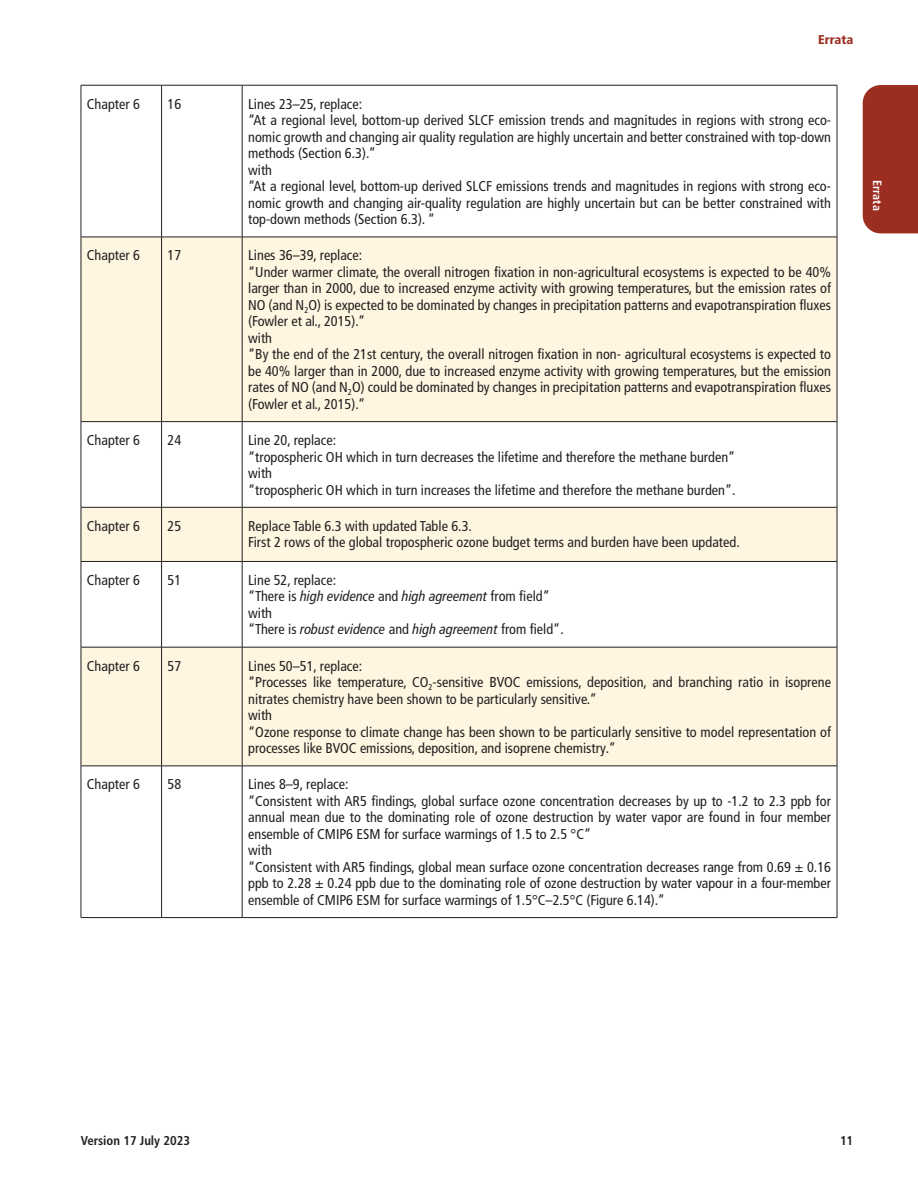
<style>
.page{position:relative;width:918px;height:1188px;background:#fff}
.page>*{position:absolute;margin:0;border:0;box-sizing:border-box;transform-origin:0 0}
.t1{font:condensed 14.25px/16.5px "Frutiger LT Pro";color:#231f20}
.t2{font:700 condensed 12.75px "Frutiger LT Pro";color:#231f20}
.t3{font:900 condensed 12.75px "Frutiger LT Pro";color:#9c2e21}
.t4{font:700 condensed 12px "Frutiger LT Pro";color:#fff}
.s1{font-style:italic}
</style>
<div class="page">
<div style="left:863px;top:85px;width:55px;height:148px;background:#9c2e21"></div>
<svg style="left:82px;top:238px;width:755px;height:528px;fill:#fef6e1"></svg>
<hr style="left:81px;top:85px;width:81px;height:1px;background:#231f20">
<hr style="left:81px;top:85px;width:1px;height:152px;background:#231f20">
<hr style="left:162px;top:85px;width:80px;height:1px;background:#231f20">
<hr style="left:161px;top:85px;width:1px;height:152px;background:#231f20">
<hr style="left:242px;top:85px;width:595px;height:1px;background:#231f20">
<hr style="left:242px;top:85px;width:1px;height:152px;background:#231f20">
<hr style="left:837px;top:85px;width:1px;height:152px;background:#231f20">
<hr style="left:81px;top:237px;width:81px;height:1px;background:#231f20">
<hr style="left:81px;top:237px;width:1px;height:184px;background:#231f20">
<hr style="left:162px;top:237px;width:80px;height:1px;background:#231f20">
<hr style="left:161px;top:237px;width:1px;height:184px;background:#231f20">
<hr style="left:242px;top:237px;width:595px;height:1px;background:#231f20">
<hr style="left:242px;top:237px;width:1px;height:184px;background:#231f20">
<hr style="left:837px;top:237px;width:1px;height:184px;background:#231f20">
<hr style="left:81px;top:421px;width:81px;height:1px;background:#231f20">
<hr style="left:81px;top:422px;width:1px;height:85px;background:#231f20">
<hr style="left:162px;top:421px;width:80px;height:1px;background:#231f20">
<hr style="left:161px;top:422px;width:1px;height:85px;background:#231f20">
<hr style="left:242px;top:421px;width:595px;height:1px;background:#231f20">
<hr style="left:242px;top:422px;width:1px;height:85px;background:#231f20">
<hr style="left:837px;top:422px;width:1px;height:85px;background:#231f20">
<hr style="left:81px;top:507px;width:81px;height:1px;background:#231f20">
<hr style="left:81px;top:508px;width:1px;height:53px;background:#231f20">
<hr style="left:162px;top:507px;width:80px;height:1px;background:#231f20">
<hr style="left:161px;top:508px;width:1px;height:53px;background:#231f20">
<hr style="left:242px;top:507px;width:595px;height:1px;background:#231f20">
<hr style="left:242px;top:508px;width:1px;height:53px;background:#231f20">
<hr style="left:837px;top:508px;width:1px;height:53px;background:#231f20">
<hr style="left:81px;top:561px;width:81px;height:1px;background:#231f20">
<hr style="left:81px;top:562px;width:1px;height:85px;background:#231f20">
<hr style="left:162px;top:561px;width:80px;height:1px;background:#231f20">
<hr style="left:161px;top:562px;width:1px;height:85px;background:#231f20">
<hr style="left:242px;top:561px;width:595px;height:1px;background:#231f20">
<hr style="left:242px;top:562px;width:1px;height:85px;background:#231f20">
<hr style="left:837px;top:562px;width:1px;height:85px;background:#231f20">
<hr style="left:81px;top:647px;width:81px;height:1px;background:#231f20">
<hr style="left:81px;top:647px;width:1px;height:119px;background:#231f20">
<hr style="left:162px;top:647px;width:80px;height:1px;background:#231f20">
<hr style="left:161px;top:647px;width:1px;height:119px;background:#231f20">
<hr style="left:242px;top:647px;width:595px;height:1px;background:#231f20">
<hr style="left:242px;top:647px;width:1px;height:119px;background:#231f20">
<hr style="left:837px;top:647px;width:1px;height:119px;background:#231f20">
<hr style="left:81px;top:766px;width:81px;height:1px;background:#231f20">
<hr style="left:81px;top:766px;width:1px;height:151px;background:#231f20">
<hr style="left:162px;top:766px;width:80px;height:1px;background:#231f20">
<hr style="left:161px;top:766px;width:1px;height:151px;background:#231f20">
<hr style="left:242px;top:766px;width:595px;height:1px;background:#231f20">
<hr style="left:242px;top:766px;width:1px;height:151px;background:#231f20">
<hr style="left:837px;top:766px;width:1px;height:151px;background:#231f20">
<hr style="left:81px;top:917px;width:81px;height:1px;background:#231f20">
<hr style="left:162px;top:917px;width:80px;height:1px;background:#231f20">
<hr style="left:242px;top:917px;width:595px;height:1px;background:#231f20">
<p class="t3" style="left:818px;top:32px;width:36px">Errata</p>
<p class="t1" style="left:87px;top:96px;width:54px">Chapter 6</p>
<p class="t1" style="left:168px;top:96px;width:15px">16</p>
<p class="t1" style="left:248px;top:96px;width:584px">Lines 23–25, replace:<br>“At a regional level, bottom-up derived SLCF emission trends and magnitudes in regions with strong eco&shy;nomic growth and changing air quality regulation are highly uncertain and better constrained with top-down methods (Section 6.3).”<br>with<br>“At a regional level, bottom-up derived SLCF emissions trends and magnitudes in regions with strong eco&shy;nomic growth and changing air-quality regulation are highly uncertain but can be better constrained with top-down methods (Section 6.3). “</p>
<p class="t1" style="left:87px;top:247px;width:54px">Chapter 6</p>
<p class="t1" style="left:168px;top:247px;width:15px">17</p>
<p class="t1" style="left:248px;top:247px;width:584px">Lines 36–39, replace:<br>“Under warmer climate, the overall nitrogen fixation in non-agricultural ecosystems is expected to be 40% larger than in 2000, due to increased enzyme activity with growing temperatures, but the emission rates of NO (and N<sub>2</sub>O) is expected to be dominated by changes in precipitation patterns and evapotranspiration fluxes (Fowler et al., 2015).”<br>with<br>“By the end of the 21st century, the overall nitrogen fixation in non‐ agricultural ecosystems is expected to be 40% larger than in 2000, due to increased enzyme activity with growing temperatures, but the emission rates of NO (and N<sub>2</sub>O) could be dominated by changes in precipitation patterns and evapotranspiration fluxes (Fowler et al., 2015).”</p>
<p class="t1" style="left:87px;top:432px;width:54px">Chapter 6</p>
<p class="t1" style="left:168px;top:432px;width:15px">24</p>
<p class="t1" style="left:248px;top:432px;width:489px">Line 20, replace:<br>“tropospheric OH which in turn decreases the lifetime and therefore the methane burden” with<br>“tropospheric OH which in turn increases the lifetime and therefore the methane burden”.</p>
<p class="t1" style="left:87px;top:518px;width:54px">Chapter 6</p>
<p class="t1" style="left:168px;top:518px;width:15px">25</p>
<p class="t1" style="left:248px;top:518px;width:493px">Replace Table 6.3 with updated Table 6.3.<br>First 2 rows of the global tropospheric ozone budget terms and burden have been updated.</p>
<p class="t1" style="left:87px;top:572px;width:54px">Chapter 6</p>
<p class="t1" style="left:168px;top:572px;width:15px">51</p>
<p class="t1" style="left:248px;top:572px;width:317px">Line 52, replace:<br>“There is <span class="s1">high evidence</span> and <span class="s1">high agreement</span> from field” with<br>“There is <span class="s1">robust evidence</span> and <span class="s1">high agreement</span> from field”.</p>
<p class="t1" style="left:87px;top:658px;width:54px">Chapter 6</p>
<p class="t1" style="left:168px;top:658px;width:15px">57</p>
<p class="t1" style="left:248px;top:658px;width:584px">Lines 50–51, replace:<br>“Processes like temperature, CO<sub>2</sub>-sensitive BVOC emissions, deposition, and branching ratio in isoprene nitrates chemistry have been shown to be particularly sensitive.”<br>with<br>“Ozone response to climate change has been shown to be particularly sensitive to model representation of processes like BVOC emissions, deposition, and isoprene chemistry.”</p>
<p class="t1" style="left:87px;top:776px;width:54px">Chapter 6</p>
<p class="t1" style="left:168px;top:776px;width:15px">58</p>
<p class="t1" style="left:248px;top:776px;width:584px">Lines 8–9, replace:<br>“Consistent with AR5 findings, global surface ozone concentration decreases by up to -1.2 to 2.3 ppb for annual mean due to the dominating role of ozone destruction by water vapor are found in four member ensemble of CMIP6 ESM for surface warmings of 1.5 to 2.5 °C”<br>with<br>“Consistent with AR5 findings, global mean surface ozone concentration decreases range from 0.69 ± 0.16 ppb to 2.28 ± 0.24 ppb due to the dominating role of ozone destruction by water vapour in a four‐member ensemble of CMIP6 ESM for surface warmings of 1.5°C–2.5°C (Figure 6.14).”</p>
<p class="t4" style="left:884px;top:180px;width:32px;rotate:90deg">Errata</p>
<p class="t2" style="left:81px;top:1133px;width:111px">Version 17 July 2023</p>
<p class="t2" style="left:840px;top:1133px;width:15px">11</p>
</div>
